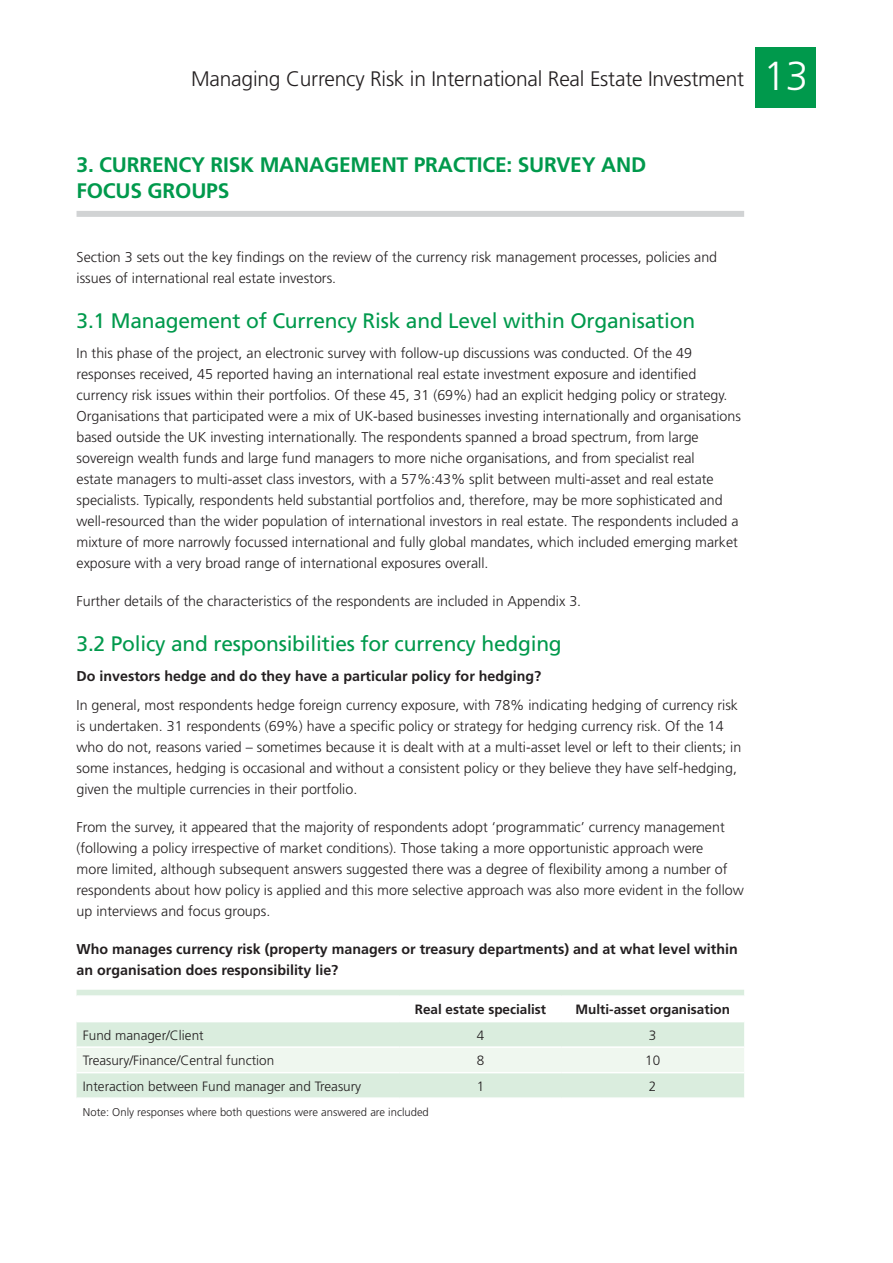
<style>
.page{position:relative;width:893px;height:1263px;background:#fff}
.page>*{position:absolute;margin:0;border:0;box-sizing:border-box;transform-origin:0 0}
.t1{font:21px "Frutiger";letter-spacing:-.01em;color:#00994c}
.t2{font:300 21px "Frutiger";letter-spacing:-.01em;color:#231f20}
.t3{font:700 21px "Frutiger";letter-spacing:-.01em;color:#00994c}
.t4{font:300 14.25px/21px "Frutiger";color:#231f20}
.t5{font:700 14.25px/21px "Frutiger";color:#231f20}
.t6{font:300 13.5px "Frutiger";color:#231f20}
.t7{font:700 13.5px "Frutiger";color:#231f20}
.t8{font:300 11.25px "Frutiger";color:#231f20}
.s1{font-size:40.5px;color:#fff}
</style>
<div class="page">
<div style="left:755px;top:47px;width:61px;height:61px;background:#00994c"></div>
<div style="left:77px;top:211px;width:667px;height:6px;background:#d1d3d4"></div>
<div style="left:77px;top:990px;width:667px;height:107px;background:#daedde"></div>
<svg style="left:77px;top:997px;width:667px;height:24px"></svg>
<div style="left:77px;top:1048px;width:667px;height:24px;background:#eff7ef"></div>
<hr style="left:77px;top:995px;width:323px;height:2px;background:#fff">
<hr style="left:400px;top:995px;width:161px;height:2px;background:#fff">
<hr style="left:561px;top:995px;width:183px;height:2px;background:#fff">
<hr style="left:77px;top:1021px;width:323px;height:1px;background:#fff">
<hr style="left:400px;top:1021px;width:161px;height:1px;background:#fff">
<hr style="left:561px;top:1021px;width:183px;height:1px;background:#fff">
<hr style="left:77px;top:1046px;width:323px;height:2px;background:#fff">
<hr style="left:400px;top:1046px;width:161px;height:2px;background:#fff">
<hr style="left:561px;top:1046px;width:183px;height:2px;background:#fff">
<hr style="left:77px;top:1072px;width:323px;height:1px;background:#fff">
<hr style="left:400px;top:1072px;width:161px;height:1px;background:#fff">
<hr style="left:561px;top:1072px;width:183px;height:1px;background:#fff">
<h1 class="t2" style="left:191px;top:66px;width:619px">Managing Currency Risk in International Real Estate Investment <span class="s1">13</span></h1>
<h1 class="t3" style="left:77px;top:152px;width:158px">3. Currency Risk</h1>
<h1 class="t3" style="left:260px;top:152px;width:388px">Manage ment Practice: Survey and</h1>
<h1 class="t3" style="left:77px;top:178px;width:142px">Focus Groups</h1>
<p class="t4" style="left:77px;top:247px;width:642px">Section 3 sets out the key findings on the review of the currency risk management processes, policies and issues of international real estate investors.</p>
<h1 class="t1" style="left:77px;top:309px;width:620px">3.1 Management of Currency Risk and Level within Organisation</h1>
<p class="t4" style="left:77px;top:342px;width:666px">In this phase of the project, an electronic survey with follow-up discussions was conducted. Of the 49 responses received, 45 reported having an international real estate investment exposure and identified currency risk issues within their portfolios. Of these 45, 31 (69%) had an explicit hedging policy or strategy.<br>Organisations that participated were a mix of UK-based businesses investing internationally and organisations based outside the UK investing internationally. The respondents spanned a broad spectrum, from large sovereign wealth funds and large fund managers to more niche organisations, and from specialist real<br>estate managers to multi-asset class investors, with a 57%:43% split between multi-asset and real estate specialists. Typically, respondents held substantial portfolios and, therefore, may be more sophisticated and well-resourced than the wider population of international investors in real estate. The respondents included a mixture of more narrowly focussed international and fully global mandates, which included emerging market exposure with a very broad range of international exposures overall.</p>
<p class="t4" style="left:77px;top:590px;width:506px">Further details of the characteristics of the respondents are included in Appendix 3.</p>
<h1 class="t1" style="left:77px;top:631px;width:487px">3.2 Policy and responsibilities for currency hedging</h1>
<p class="t5" style="left:77px;top:665px;width:466px">Do investors hedge and do they have a particular policy for hedging?</p>
<p class="t4" style="left:77px;top:695px;width:666px">In general, most respondents hedge foreign currency exposure, with 78% indicating hedging of currency risk is undertaken. 31 respondents (69%) have a specific policy or strategy for hedging currency risk. Of the 14 who do not, reasons varied – sometimes because it is dealt with at a multi-asset level or left to their clients; in some instances, hedging is occasional and without a consistent policy or they believe they have self-hedging, given the multiple currencies in their portfolio.</p>
<p class="t4" style="left:77px;top:817px;width:669px">From the survey, it appeared that the majority of respondents adopt ‘programmatic’ currency management (following a policy irrespective of market conditions). Those taking a more opportunistic approach were<br>more limited, although subsequent answers suggested there was a degree of flexibility among a number of respondents about how policy is applied and this more selective approach was also more evident in the follow up interviews and focus groups.</p>
<p class="t5" style="left:77px;top:939px;width:663px">Who manages currency risk (property managers or treasury departments) and at what level within an organisation does responsibility lie?</p>
<p class="t7" style="left:415px;top:1001px;width:133px">Real estate specialist</p>
<p class="t7" style="left:575px;top:1001px;width:156px">M ulti-asset organisation</p>
<p class="t6" style="left:83px;top:1027px;width:122px">Fund manager/Client</p>
<p class="t6" style="left:477px;top:1027px;width:9px">4</p>
<p class="t6" style="left:649px;top:1027px;width:9px">3</p>
<p class="t6" style="left:83px;top:1053px;width:193px">Treasury/Finance/Central function</p>
<p class="t6" style="left:477px;top:1053px;width:9px">8</p>
<p class="t6" style="left:645px;top:1053px;width:17px">10</p>
<p class="t6" style="left:83px;top:1078px;width:280px">Interaction between Fund manager and Treasury</p>
<p class="t6" style="left:477px;top:1078px;width:9px">1</p>
<p class="t6" style="left:649px;top:1078px;width:9px">2</p>
<p class="t8" style="left:83px;top:1105px;width:347px">Note: Only responses where both questions were answered are included</p>
</div>
